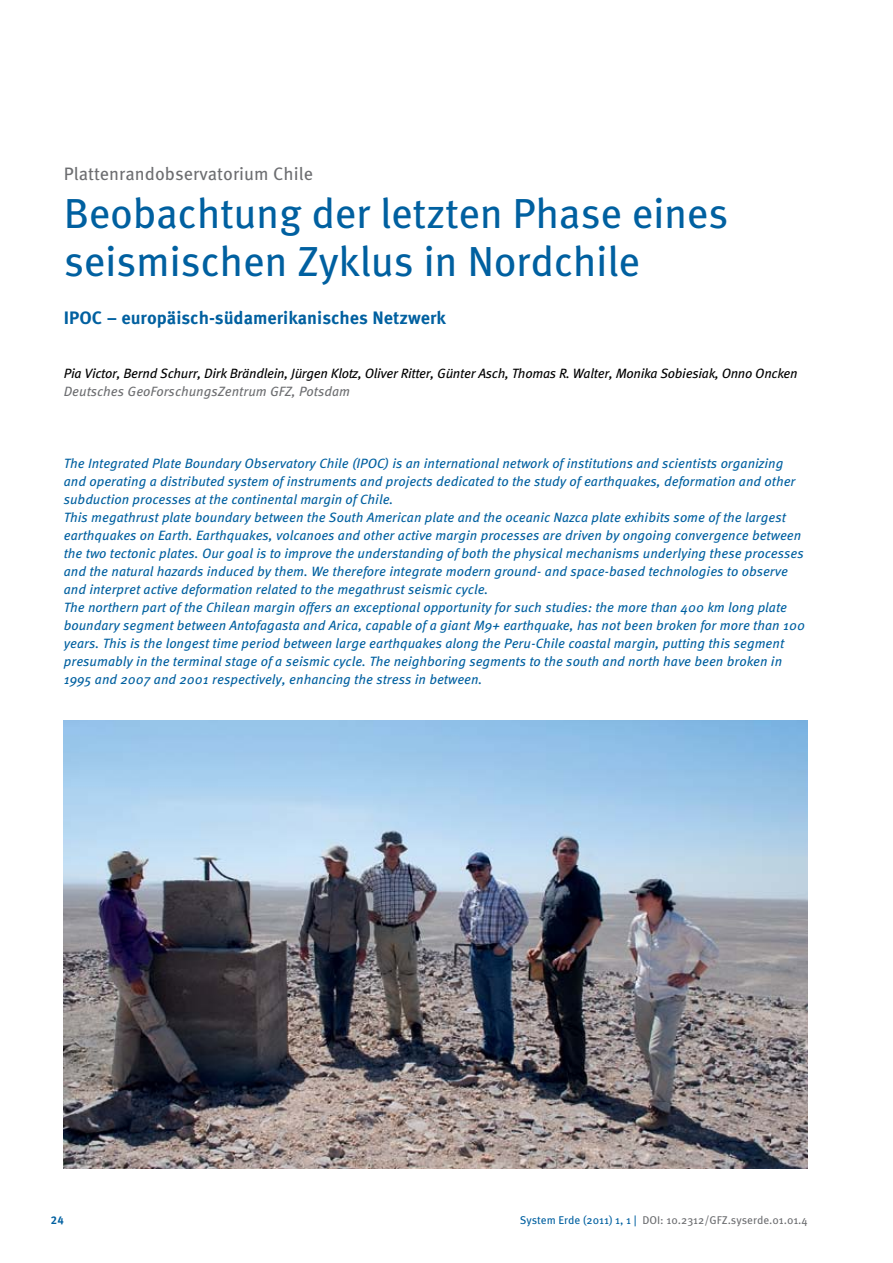
<style>
.page{position:relative;width:893px;height:1263px;background:#fff}
.page>*{position:absolute;margin:0;border:0;box-sizing:border-box;transform-origin:0 0}
.t1{font:42px/48px "Meta Pro";letter-spacing:-.01em;color:#0060a0}
.t2{font:700 18px "Meta Pro";color:#0060a0}
.t3{font:18px "Meta Pro";color:#6d6e71}
.t4{font:italic 13.5px/18px "Meta Pro";color:#0060a0}
.t5{font:italic 13.5px "Meta Pro";letter-spacing:-.02em;color:#000}
.t6{font:italic 13.5px "Meta Pro";color:#6d6e71}
.t7{font:11.25px "Meta Pro";color:#6d6e71}
.t8{font:700 11.25px "Meta Pro";color:#0060a0}
.s1{color:#0060a0}
</style>
<div class="page">
<img style="left:64px;top:720px;width:744px;height:448px">
<h2 class="t3" style="left:64px;top:163px;width:251px">Plattenrandobservatorium Chile</h2>
<h1 class="t1" style="left:64px;top:190px;width:666px">Beobachtung der letzten Phase eines seismischen Zyklus in Nordchile</h1>
<h2 class="t2" style="left:64px;top:306px;width:384px">IPOC – europäisch-südamerikanisches Netzwerk</h2>
<p class="t5" style="left:64px;top:365px;width:735px">Pia Victor, Bernd Schurr, Dirk Brändlein, Jürgen Klotz, Oliver Ritter, Günter Asch, Thomas R. Walter, Monika Sobiesiak, Onno Oncken</p>
<p class="t6" style="left:64px;top:383px;width:288px">Deutsches GeoForschungsZentrum GFZ, Potsdam</p>
<p class="t4" style="left:64px;top:454px;width:743px">The Integrated Plate Boundary Observatory Chile (IPOC) is an international network of institutions and scientists organizing and operating a distributed system of instruments and projects dedicated to the study of earthquakes, deformation and other subduction processes at the continental margin of Chile.<br>This megathrust plate boundary between the South American plate and the oceanic Nazca plate exhibits some of the largest earthquakes on Earth. Earthquakes, volcanoes and other active margin processes are driven by ongoing convergence between the two tectonic plates. Our goal is to improve the understanding of both the physical mechanisms underlying these processes and the natural hazards induced by them. We therefore integrate modern ground- and space-based technologies to observe and interpret active deformation related to the megathrust seismic cycle.<br>The northern part of the Chilean margin offers an exceptional opportunity for such studies: the more than 400 km long plate boundary segment between Antofagasta and Arica, capable of a giant M9+ earthquake, has not been broken for more than 100 years. This is the longest time period between large earthquakes along the Peru-Chile coastal margin, putting this segment presumably in the terminal stage of a seismic cycle. The neighboring segments to the south and north have been broken in 1995 and 2007 and 2001 respectively, enhancing the stress in between.</p>
<p class="t8" style="left:51px;top:1213px;width:14px">24</p>
<p class="t7" style="left:520px;top:1213px;width:290px"><span class="s1">System Erde (2011) 1, 1 |</span> DOI: 10.2312/GFZ.syserde.01.01.4</p>
</div>
